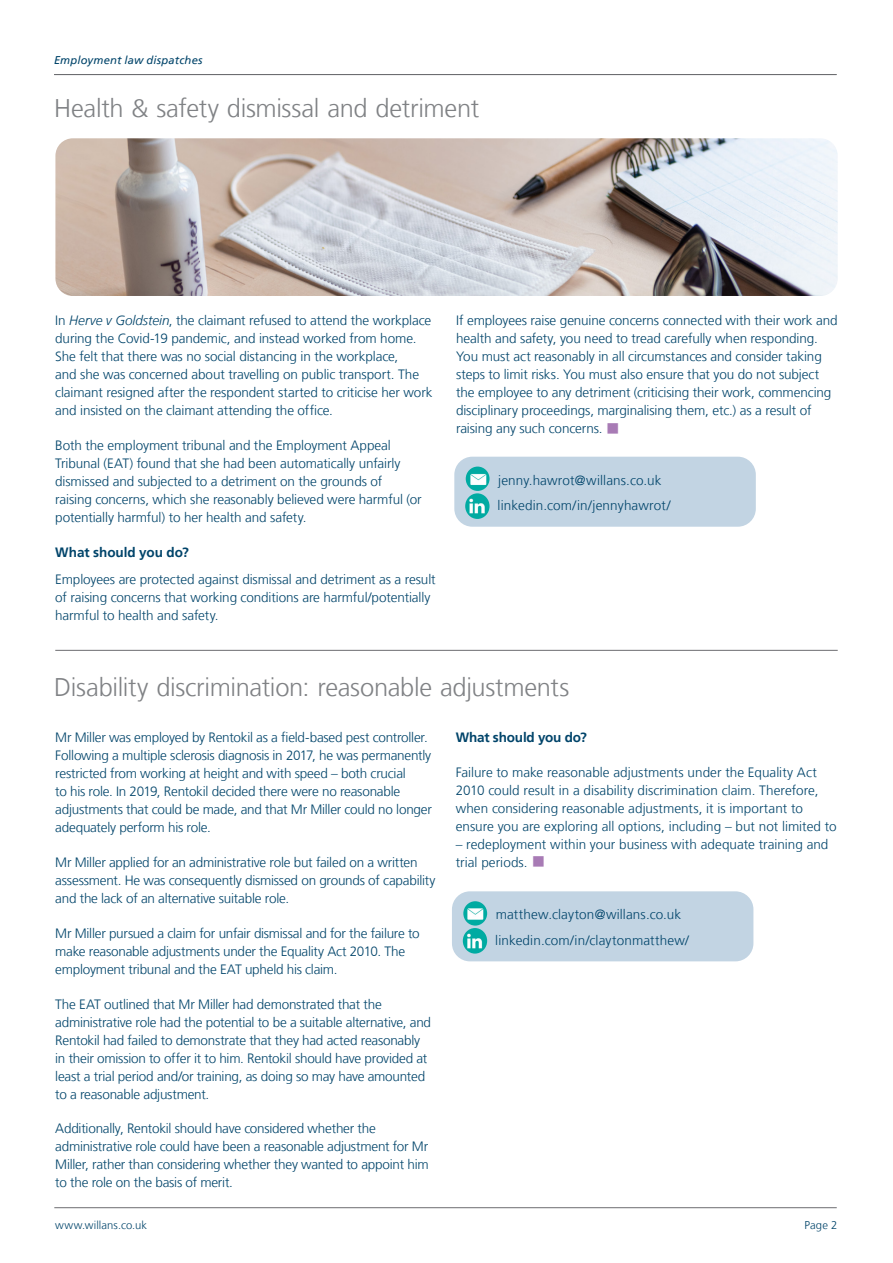
<style>
.page{position:relative;width:893px;height:1263px;background:#fff}
.page>*{position:absolute;margin:0;border:0;box-sizing:border-box;transform-origin:0 0}
.Main_heading{font:300 25.5px "Frutiger LT";letter-spacing:-.01em;color:#808285}
.Body_copy{font:300 13.5px/18px "Frutiger LT";letter-spacing:-.01em;color:#00446a}
.Body_copy_-_SubHeading{font:300 13.5px "Frutiger LT";letter-spacing:.01em;color:#00446a}
.Body_copy-2{font:700 13.5px "Frutiger LT";letter-spacing:-.005em;color:#00446a}
.t1{font:italic 11.25px "Frutiger LT";letter-spacing:.015em;color:#00446a}
.t2{font:300 11.25px "Frutiger LT";letter-spacing:.005em;color:#00446a}
.s1{font-style:italic}
.s2{color:#a87bb5}
</style>
<div class="page">
<hr style="left:54px;top:74px;width:782px;height:1px;background:#6c6d70">
<hr style="left:54px;top:1207px;width:783px;height:1px;background:#6c6d70">
<hr style="left:55px;top:650px;width:783px;height:1px;background:#6c6d70">
<div style="left:454px;top:457px;width:302px;height:70px;background:#c2d4e3;border-radius:18px"></div>
<img style="left:466px;top:467px;width:24px;height:24px;border-radius:12px">
<img style="left:465px;top:493px;width:25px;height:26px">
<img style="left:55px;top:138px;width:783px;height:158px">
<div style="left:452px;top:891px;width:301px;height:70px;background:#c2d4e3;border-radius:18px"></div>
<img style="left:463px;top:901px;width:24px;height:24px;border-radius:12px">
<img style="left:463px;top:928px;width:24px;height:25px">
<p class="t1" style="left:54px;top:53px;width:150px">Employment law dispatches</p>
<p class="Main_heading" style="left:54px;top:94px;width:426px">Health &amp; safety dismissal and detriment</p>
<p class="Body_copy" style="left:55px;top:312px;width:379px">In <span class="s1">Herve v Goldstein</span>, the claimant refused to attend the workplace during the Covid-19 pandemic, and instead worked from home.<br>She felt that there was no social distancing in the workplace,<br>and she was concerned about travelling on public transport. The claimant resigned after the respondent started to criticise her work and insisted on the claimant attending the office.</p>
<p class="Body_copy" style="left:55px;top:437px;width:368px">Both the employment tribunal and the Employment Appeal Tribunal (EAT) found that she had been automatically unfairly dismissed and subjected to a detriment on the grounds of raising concerns, which she reasonably believed were harmful (or potentially harmful) to her health and safety.</p>
<p class="Body_copy-2" style="left:55px;top:545px;width:135px">What should you do?</p>
<p class="Body_copy" style="left:55px;top:570px;width:382px">Employees are protected against dismissal and detriment as a result of raising concerns that working conditions are harmful/potentially harmful to health and safety.</p>
<p class="Body_copy" style="left:456px;top:312px;width:383px">If employees raise genuine concerns connected with their work and health and safety, you need to tread carefully when responding.<br>You must act reasonably in all circumstances and consider taking steps to limit risks. You must also ensure that you do not subject the employee to any detriment (criticising their work, commencing disciplinary proceedings, marginalising them, etc.) as a result of raising any such concerns. <span class="s2">■</span></p>
<p class="Body_copy_-_SubHeading" style="left:498px;top:472px;width:165px">jenny.hawrot@willans.co.uk</p>
<p class="Body_copy_-_SubHeading" style="left:498px;top:498px;width:174px">linkedin.com/in/jennyhawrot/</p>
<p class="Main_heading" style="left:54px;top:673px;width:516px">Disability discrimination: reasonable adjustments</p>
<p class="Body_copy" style="left:55px;top:729px;width:378px">Mr Miller was employed by Rentokil as a field-based pest controller.<br>Following a multiple sclerosis diagnosis in 2017, he was permanently restricted from working at height and with speed – both crucial<br>to his role. In 2019, Rentokil decided there were no reasonable adjustments that could be made, and that Mr Miller could no longer adequately perform his role.</p>
<p class="Body_copy" style="left:55px;top:853px;width:382px">Mr Miller applied for an administrative role but failed on a written assessment. He was consequently dismissed on grounds of capability and the lack of an alternative suitable role.</p>
<p class="Body_copy" style="left:55px;top:924px;width:366px">Mr Miller pursued a claim for unfair dismissal and for the failure to make reasonable adjustments under the Equality Act 2010. The employment tribunal and the EAT upheld his claim.</p>
<p class="Body_copy" style="left:55px;top:995px;width:377px">The EAT outlined that Mr Miller had demonstrated that the administrative role had the potential to be a suitable alternative, and Rentokil had failed to demonstrate that they had acted reasonably in their omission to offer it to him. Rentokil should have provided at least a trial period and/or training, as doing so may have amounted to a reasonable adjustment.</p>
<p class="Body_copy" style="left:55px;top:1120px;width:375px">Additionally, Rentokil should have considered whether the administrative role could have been a reasonable adjustment for Mr Miller, rather than considering whether they wanted to appoint him to the role on the basis of merit.</p>
<p class="Body_copy-2" style="left:456px;top:730px;width:133px">What should you do?</p>
<p class="Body_copy" style="left:456px;top:763px;width:383px">Failure to make reasonable adjustments under the Equality Act 2010 could result in a disability discrimination claim. Therefore, when considering reasonable adjustments, it is important to ensure you are exploring all options, including – but not limited to</p>
<p class="Body_copy" style="left:456px;top:835px;width:374px">– redeployment within your business with adequate training and trial periods. <span class="s2">■</span></p>
<p class="Body_copy_-_SubHeading" style="left:496px;top:907px;width:187px">matthew.clayton@willans.co.uk</p>
<p class="Body_copy_-_SubHeading" style="left:495px;top:933px;width:195px">linkedin.com/in/claytonmatthew/</p>
<p class="t2" style="left:55px;top:1219px;width:94px">www.willans.co.uk</p>
<p class="t2" style="left:804px;top:1219px;width:34px">Page 2</p>
</div>
